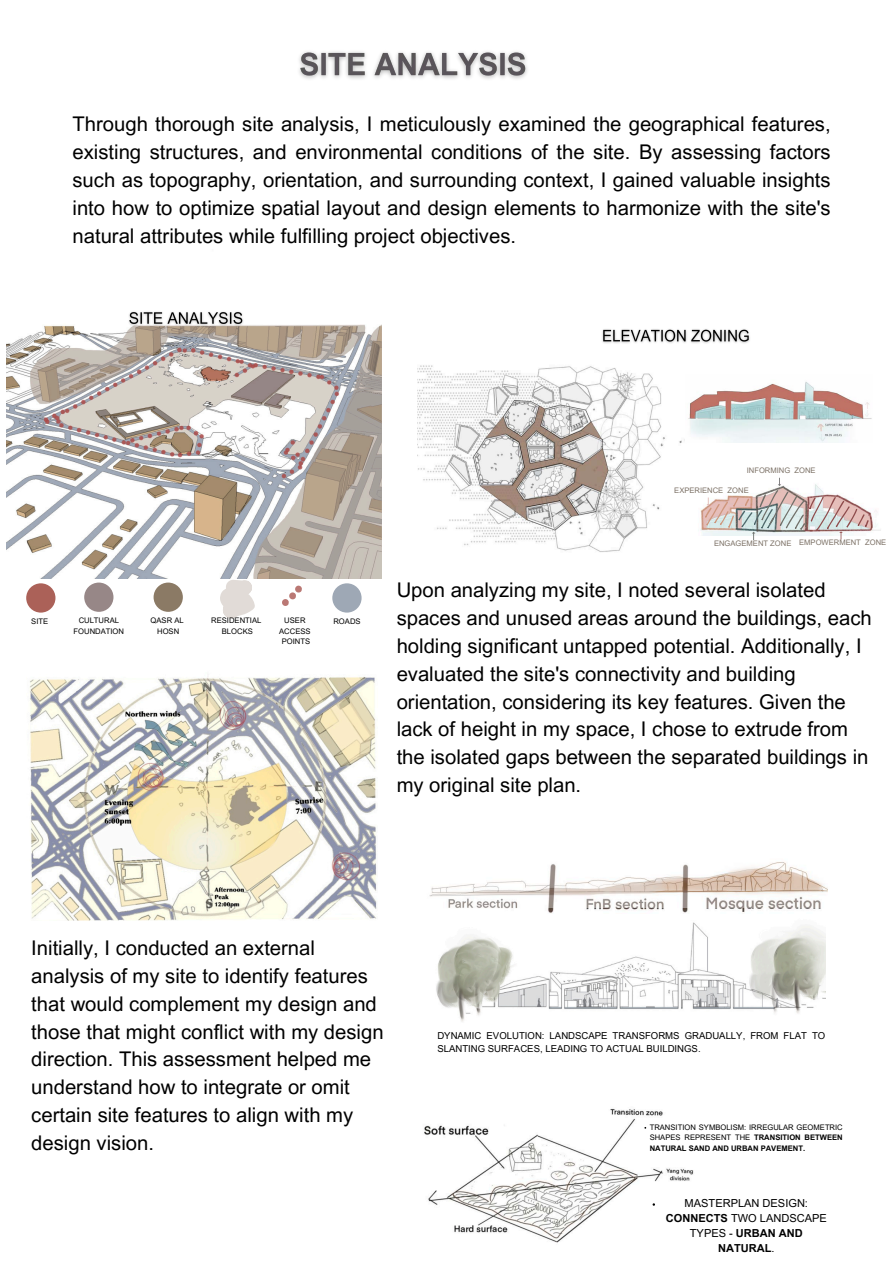
<style>
.page{position:relative;width:893px;height:1263px;background:#fff}
.page>*{position:absolute;margin:0;border:0;box-sizing:border-box;transform-origin:0 0}
.t1{font:20.25px/27.8px "Arial MT Pro";color:#000}
.t2{font:11.02px/14.9px "Arial MT Pro";color:#000;text-align:center}
.t3{font:9.6px/13.1px "Arial MT Pro";color:#000}
.t4{font:7.65px/10.4px "Arial MT Pro";color:#000;text-align:justify}
.t5{font:7.57px "Arial MT Pro";color:#7d7267}
.s1{font-weight:700}
</style>
<div class="page">
<img style="left:7px;top:324px;width:374px;height:254px">
<div style="left:26px;top:583px;width:29px;height:30px;background:#ab6158;border-radius:50%"></div>
<div style="left:84px;top:582px;width:29px;height:30px;background:#978787;border-radius:50%"></div>
<div style="left:154px;top:582px;width:29px;height:30px;background:#8b7a65;border-radius:50%"></div>
<div style="left:332px;top:583px;width:29px;height:30px;background:#9ea8b5;border-radius:50%"></div>
<svg style="left:220px;top:580px;width:35px;height:38px"></svg>
<div style="left:282px;top:599px;width:7px;height:7px;background:#ba7874"></div>
<svg style="left:289px;top:592px;width:7px;height:7px"></svg>
<div style="left:295px;top:586px;width:7px;height:6px;background:#ba7874"></div>
<img style="left:30px;top:677px;width:347px;height:243px">
<img style="left:418px;top:365px;width:267px;height:187px">
<img style="left:688px;top:382px;width:184px;height:61px">
<img style="left:700px;top:477px;width:181px;height:59px">
<svg style="left:705px;top:478px;width:163px;height:62px"></svg>
<img style="left:436px;top:922px;width:389px;height:100px">
<img style="left:448px;top:907px;width:373px;height:6px">
<img style="left:429px;top:862px;width:399px;height:45px">
<img style="left:424px;top:1108px;width:270px;height:135px">
<img style="left:125px;top:311px;width:121px;height:18px">
<img style="left:602px;top:329px;width:148px;height:14px">
<img style="left:299px;top:51px;width:228px;height:28px">
<p class="t1" style="left:73px;top:112px;width:759px;line-height:28.1px;text-align:justify">Through thorough site analysis, I meticulously examined the geographical features, existing structures, and environmental conditions of the site. By assessing factors such as topography, orientation, and surrounding context, I gained valuable insights into how to optimize spatial layout and design elements to harmonize with the site's natural attributes while fulfilling project objectives.</p>
<p class="t5" style="left:746px;top:467px;width:70px">INFORMING ZONE</p>
<p class="t4" style="left:31px;top:617px;width:18px">SITE</p>
<p class="t4" style="left:74px;top:616px;width:52px;text-align:center">CULTURAL<br>FOUNDATION</p>
<p class="t4" style="left:151px;top:616px;width:35px">QASR AL</p>
<p class="t4" style="left:157px;top:627px;width:24px">HOSN</p>
<p class="t4" style="left:211px;top:616px;width:52px">RESIDENTIAL</p>
<p class="t4" style="left:222px;top:627px;width:33px">BLOCKS</p>
<p class="t4" style="left:284px;top:616px;width:23px">USER</p>
<h2 class="t4" style="left:333px;top:617px;width:29px">ROADS</h2>
<p class="t4" style="left:279px;top:627px;width:33px">ACCESS</p>
<p class="t4" style="left:282px;top:637px;width:30px">POINTS</p>
<p class="t5" style="left:674px;top:487px;width:76px">EXPERIENCE ZONE</p>
<p class="t5" style="left:714px;top:540px;width:79px">ENGAGEMENT ZONE</p>
<p class="t5" style="left:799px;top:540px;width:89px">EMPOWERMENT ZONE</p>
<p class="t1" style="left:397px;top:579px;width:476px">Upon analyzing my site, I noted several isolated spaces and unused areas around the buildings, each holding significant untapped potential. Additionally, I evaluated the site's connectivity and building orientation, considering its key features. Given the lack of height in my space, I chose to extrude from the isolated gaps between the separated buildings in my original site plan.</p>
<p class="t1" style="left:31px;top:936px;width:354px">Initially, I conducted an external analysis of my site to identify features that would complement my design and those that might conflict with my design direction. This assessment helped me understand how to integrate or omit certain site features to align with my design vision.</p>
<p class="t3" style="left:437px;top:1030px;width:389px">DYNAMIC EVOLUTION: LANDSCAPE TRANSFORMS GRADUALLY, FROM FLAT TO<br>SLANTING SURFACES, LEADING TO ACTUAL BUILDINGS.</p>
<p class="t4" style="left:650px;top:1123px;width:195px">TRANSITION SYMBOLISM: IRREGULAR GEOMETRIC SHAPES REPRESENT THE <span class="s1">TRANSITION BETWEEN NATURAL SAND AND URBAN PAVEMENT.</span></p>
<p class="t2" style="left:666px;top:1197px;width:162px">MASTERPLAN DESIGN:<br><span class="s1">CONNECTS</span> TWO LANDSCAPE<br>TYPES - <span class="s1">URBAN AND<br>NATURAL</span>.</p>
</div>
